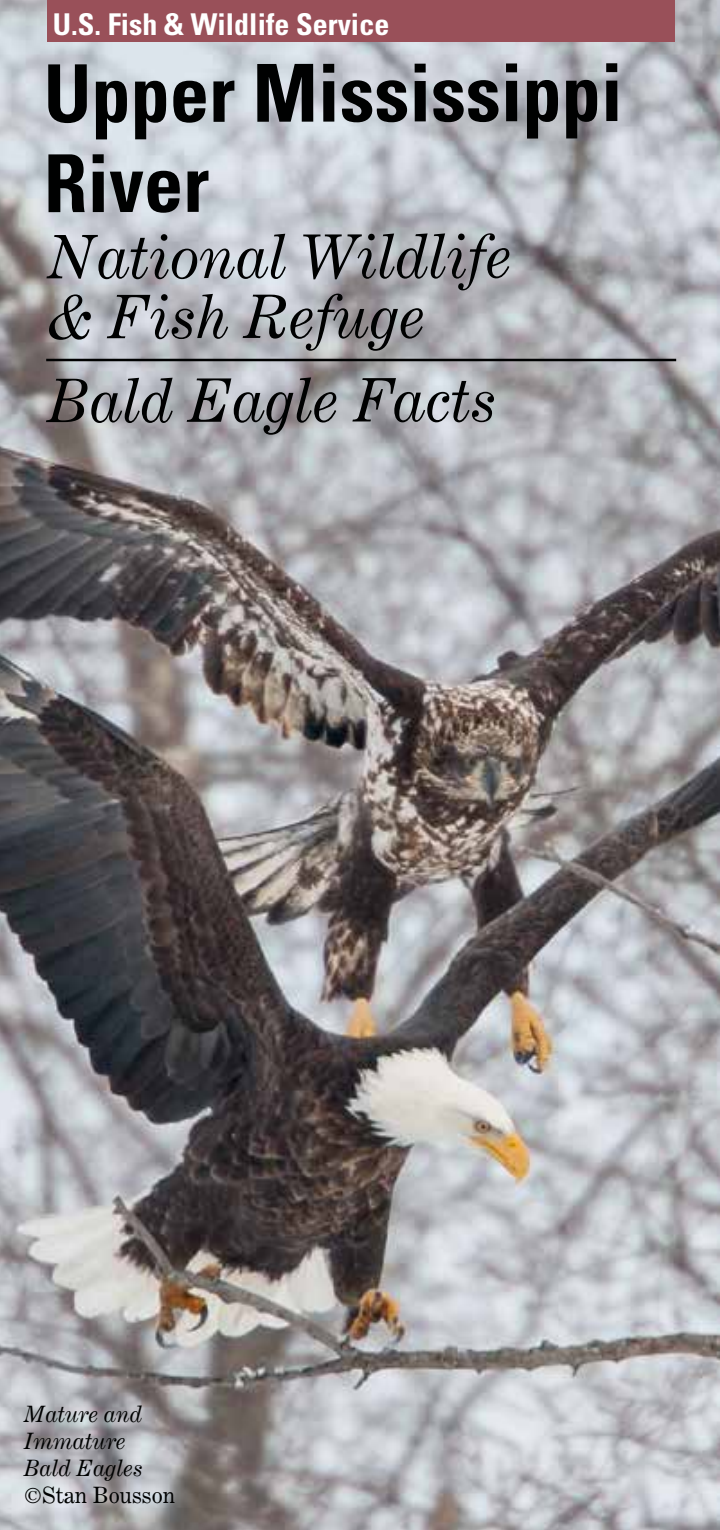
<style>
.page{position:relative;width:720px;height:1530px;background:#fff}
.page>*{position:absolute;margin:0;border:0;box-sizing:border-box;transform-origin:0 0}
.t1{font:700 condensed 80px/90.5px "Univers";letter-spacing:-.005em;color:#000101}
.t2{font:italic 60px/60px "Century Expanded BT";color:#000101}
.t3{font:700 condensed 30px "Univers";color:#fff}
.t4{font:italic 22.5px/27px "Century Expanded BT";color:#000101}
.t5{font:22.5px "Century Expanded BT";color:#000101}
</style>
<div class="page">
<img style="left:0;top:0;width:720px;height:1530px">
<div style="left:47px;top:0;width:627px;height:41px;background:#995059"></div>
<hr style="left:46px;top:359px;width:630px;height:2px;background:#000101">
<p class="t3" style="left:53px;top:6px;width:338px">U.S. Fish &amp; Wildlife Service</p>
<h1 class="t1" style="left:44px;top:48px;width:581px">Upper Mississippi<br>River</h1>
<p class="t2" style="left:47px;top:226px;width:466px">National Wildlife &amp; Fish Refuge</p>
<p class="t2" style="left:47px;top:370px;width:451px">Bald Eagle Facts</p>
<p class="t4" style="left:24px;top:1400px;width:120px">Mature and<br>Immature<br>Bald Eagles</p>
<p class="t5" style="left:24px;top:1481px;width:153px">©Stan Bousson</p>
</div>
